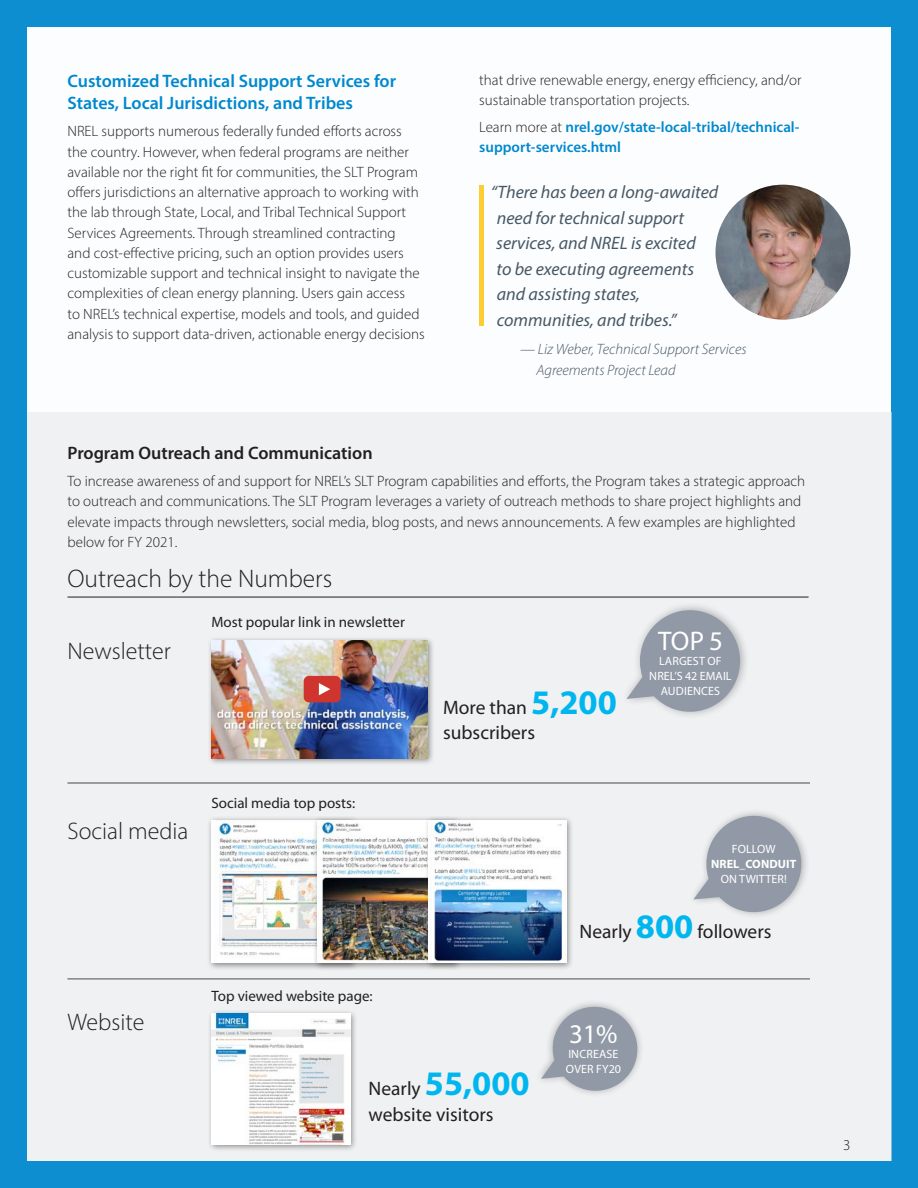
<style>
.page{position:relative;width:918px;height:1188px;background:#fff}
.page>*{position:absolute;margin:0;border:0;box-sizing:border-box;transform-origin:0 0}
._11pt_50__blk{font:27px "Myriad Pro";color:#fff}
.t1{font:300 25.5px "Myriad Pro";color:#231f20}
.t2{font:300 24px "Myriad Pro";color:#231f20}
.t3{font:19.5px/25.5px "Myriad Pro";color:#231f20}
.Pull_quote{font:italic 18px/25.5px "Myriad Pro";color:#475865}
.H2_5{font:600 18px/22.5px "Myriad Pro";color:#0088ce}
.H2_5-2{font:600 18px "Myriad Pro";color:#231f20}
.body{font:300 15px/20.2px "Myriad Pro";color:#231f20}
.body-2{font:600 15px/20.2px "Myriad Pro";color:#0088ce}
.t4{font:15px "Myriad Pro";color:#231f20}
.Pull_quote-2{font:italic 300 15px/21px "Myriad Pro";color:#475865}
._11pt_50__blk-2{font:12px/15px "Myriad Pro";letter-spacing:.01em;color:#fff;text-align:center}
.s1{font-weight:300;color:#231f20}
.s2{font-weight:700;font-size:34.5px;color:#00b6ef}
.s3{font-weight:700}
</style>
<div class="page">
<div style="left:0;top:0;width:918px;height:1188px;background:linear-gradient(to right,#0d8ed0,#0d8ed0)"></div>
<div style="left:27px;top:27px;width:864px;height:1134px;background:#fff"></div>
<div style="left:27px;top:413px;width:864px;height:748px;background:#eff1f2"></div>
<div style="left:479px;top:185px;width:5px;height:141px;background:#fecd33"></div>
<img style="left:716px;top:185px;width:134px;height:135px;border-radius:68px">
<svg style="left:626px;top:605px;width:120px;height:110px"></svg>
<hr style="left:68px;top:597px;width:741px;height:1px;background:#231f20">
<div style="left:207px;top:1009px;width:151px;height:142px;background:#231f20;opacity:.5"></div>
<img style="left:211px;top:1013px;width:139px;height:131px">
<div style="left:207px;top:816px;width:152px;height:155px;background:#231f20;opacity:.5"></div>
<img style="left:211px;top:820px;width:102px;height:143px">
<div style="left:313px;top:816px;width:150px;height:155px;background:#231f20;opacity:.5"></div>
<img style="left:318px;top:820px;width:106px;height:143px">
<div style="left:424px;top:816px;width:150px;height:155px;background:#231f20;opacity:.5"></div>
<img style="left:429px;top:820px;width:137px;height:143px">
<svg style="left:693px;top:812px;width:114px;height:104px"></svg>
<svg style="left:540px;top:1002px;width:101px;height:92px"></svg>
<div style="left:207px;top:636px;width:228px;height:130px;background:#231f20;opacity:.5"></div>
<img style="left:211px;top:641px;width:216px;height:117px">
<svg style="left:304px;top:676px;width:37px;height:26px"></svg>
<hr style="left:68px;top:782px;width:742px;height:1px;background:#231f20">
<hr style="left:68px;top:783px;width:742px;height:1px;background:#231f20">
<hr style="left:68px;top:978px;width:742px;height:1px;background:#231f20">
<hr style="left:68px;top:979px;width:742px;height:1px;background:#231f20">
<p class="H2_5" style="left:68px;top:69px;width:330px">Customized Technical Support Services for<br>States, Local Jurisdictions, and Tribes</p>
<p class="body" style="left:68px;top:121px;width:359px">NREL supports numerous federally funded efforts across the country. However, when federal programs are neither available nor the right fit for communities, the SLT Program offers jurisdictions an alternative approach to working with the lab through State, Local, and Tribal Technical Support Services Agreements. Through streamlined contracting<br>and cost-effective pricing, such an option provides users customizable support and technical insight to navigate the complexities of clean energy planning. Users gain access<br>to NREL’s technical expertise, models and tools, and guided analysis to support data-driven, actionable energy decisions</p>
<p class="body" style="left:479px;top:69px;width:324px">that drive renewable energy, energy efficiency, and/or sustainable transportation projects.</p>
<p class="body-2" style="left:479px;top:116px;width:322px"><span class="s1">Learn more at</span> nrel.gov/state-local-tribal/technical&shy;support-services.html</p>
<p class="Pull_quote" style="left:491px;top:179px;width:229px">“There has been a long-awaited need for technical support services, and NREL is excited<br>to be executing agreements and assisting states, communities, and tribes.”</p>
<p class="Pull_quote-2" style="left:537px;top:339px;width:211px;text-indent:-16px">— Liz Weber, Technical Support Services<br>Agreements Project Lead</p>
<p class="H2_5-2" style="left:68px;top:442px;width:307px">Program Outreach and Communication</p>
<p class="body" style="left:68px;top:471px;width:739px">To increase awareness of and support for NREL’s SLT Program capabilities and efforts, the Program takes a strategic approach to outreach and communications. The SLT Program leverages a variety of outreach methods to share project highlights and elevate impacts through newsletters, social media, blog posts, and news announcements. A few examples are highlighted below for FY 2021.</p>
<h3 class="t1" style="left:68px;top:563px;width:266px">Outreach by the Numbers</h3>
<h3 class="t2" style="left:68px;top:637px;width:105px">Newsletter</h3>
<p class="t4" style="left:211px;top:613px;width:195px">Most popular link in newsletter</p>
<h3 class="t2" style="left:68px;top:816px;width:122px">Social media</h3>
<p class="t4" style="left:211px;top:793px;width:145px">Social media top posts:</p>
<p class="t4" style="left:211px;top:987px;width:163px">Top viewed website page:</p>
<p class="t3" style="left:443px;top:694px;width:175px">More than <span class="s2">5,200 </span>subscribers</p>
<p class="_11pt_50__blk" style="left:658px;top:624px;width:66px">TOP 5</p>
<p class="_11pt_50__blk-2" style="left:649px;top:653px;width:84px">LARGEST OF<br>NREL’S 42 EMAIL<br>AUDIENCES</p>
<p class="_11pt_50__blk-2" style="left:711px;top:841px;width:87px">FOLLOW<br><span class="s3">NREL_CONDUIT<br></span>ON TWITTER!</p>
<p class="t3" style="left:580px;top:918px;width:193px">Nearly <span class="s2">800</span> followers</p>
<h3 class="t2" style="left:68px;top:1008px;width:78px">Website</h3>
<p class="t3" style="left:369px;top:1076px;width:163px">Nearly <span class="s2">55,000 </span>website visitors</p>
<p class="_11pt_50__blk" style="left:569px;top:1017px;width:50px">31%</p>
<p class="_11pt_50__blk-2" style="left:566px;top:1046px;width:57px;text-align:left">INCREASE<br>OVER FY20</p>
<p class="body" style="left:843px;top:1134px;width:9px">3</p>
</div>
